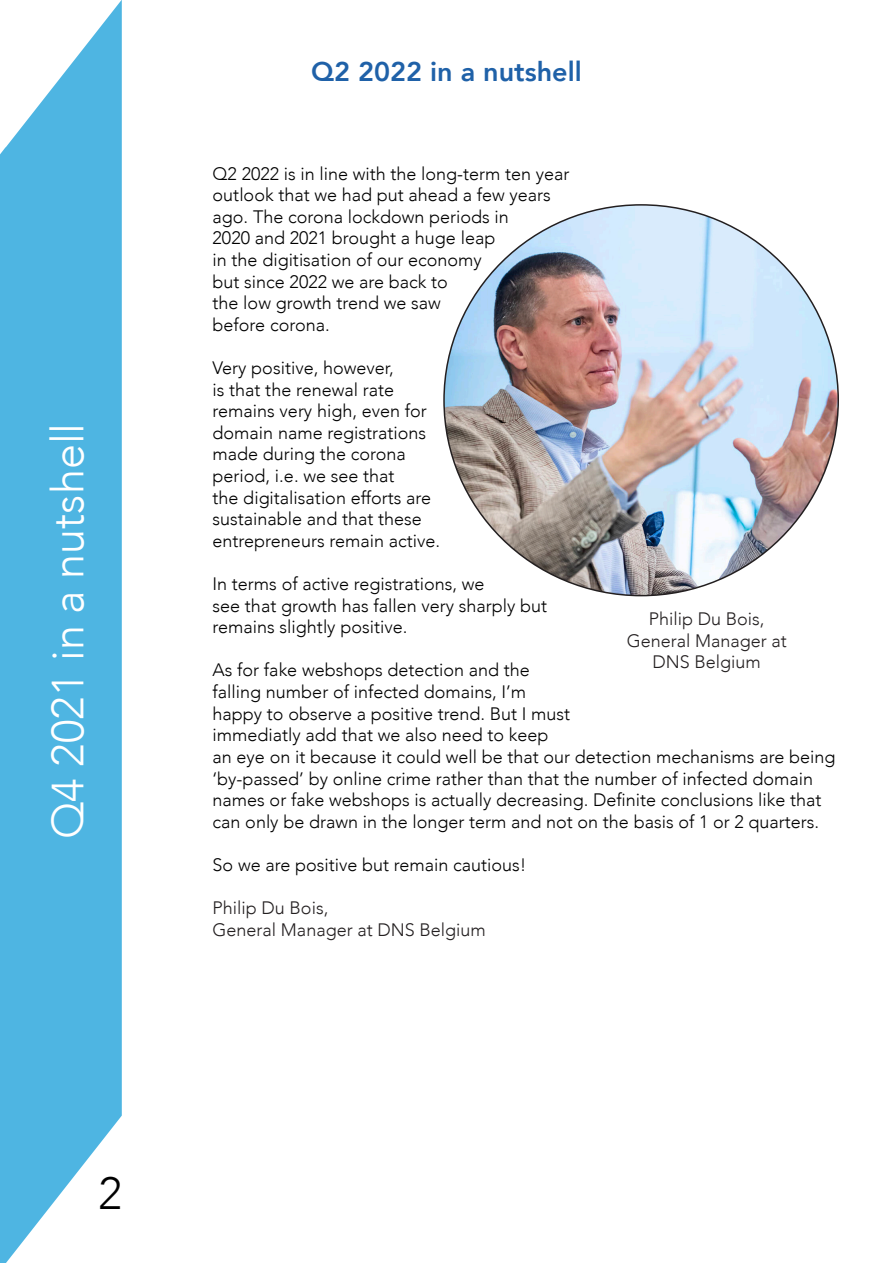
<style>
.page{position:relative;width:893px;height:1263px;background:#fff}
.page>*{position:absolute;margin:0;border:0;box-sizing:border-box;transform-origin:0 0}
.Page_title{font:300 45px "Avenir";color:#fff}
.t1{font:300 45px "Avenir";color:#000}
.Inline_titles{font:800 27px "Avenir";color:#1f61a8}
.t2{font:300 18px/21.6px "Avenir";color:#000}
.Page_title-2{font:300 18px/21.6px "Avenir";color:#231f20;text-align:center}
</style>
<div class="page">
<svg style="left:0;top:0;width:122px;height:1263px;background:#62bde5"></svg>
<img style="left:444px;top:205px;width:394px;height:391px">
<h1 class="Page_title" style="left:41px;top:839px;width:418px;rotate:-90deg">Q4 2021 in a nutshell</h1>
<h3 class="Inline_titles" style="left:311px;top:51px;width:272px">Q2 2022 in a nutshell</h3>
<p class="t2" style="left:213px;top:163px;width:358px">Q2 2022 is in line with the long-term ten year outlook that we had put ahead a few years ago. The corona lockdown periods in<br>2020 and 2021 brought a huge leap<br>in the digitisation of our economy<br>but since 2022 we are back to<br>the low growth trend we saw<br>before corona.</p>
<p class="t2" style="left:213px;top:357px;width:229px">Very positive, however,<br>is that the renewal rate remains very high, even for domain name registrations made during the corona period, i.e. we see that<br>the digitalisation efforts are sustainable and that these entrepreneurs remain active.</p>
<p class="t2" style="left:213px;top:573px;width:336px">In terms of active registrations, we<br>see that growth has fallen very sharply but remains slightly positive.</p>
<p class="t2" style="left:213px;top:659px;width:624px">As for fake webshops detection and the<br>falling number of infected domains, I’m<br>happy to observe a positive trend. But I must<br>immediatly add that we also need to keep<br>an eye on it because it could well be that our detection mechanisms are being ‘by-passed’ by online crime rather than that the number of infected domain names or fake webshops is actually decreasing. Definite conclusions like that can only be drawn in the longer term and not on the basis of 1 or 2 quarters.</p>
<p class="t2" style="left:213px;top:854px;width:315px">So we are positive but remain cautious!</p>
<h1 class="Page_title-2" style="left:213px;top:897px;width:117px">Philip Du Bois,</h1>
<h1 class="Page_title-2" style="left:213px;top:919px;width:275px">General Manager at DNS Belgium</h1>
<p class="Page_title-2" style="left:649px;top:608px;width:117px">Philip Du Bois,</p>
<p class="Page_title-2" style="left:627px;top:630px;width:162px">General Manager at<br>DNS Belgium</p>
<h1 class="t1" style="left:98px;top:1166px;width:25px">2</h1>
</div>
